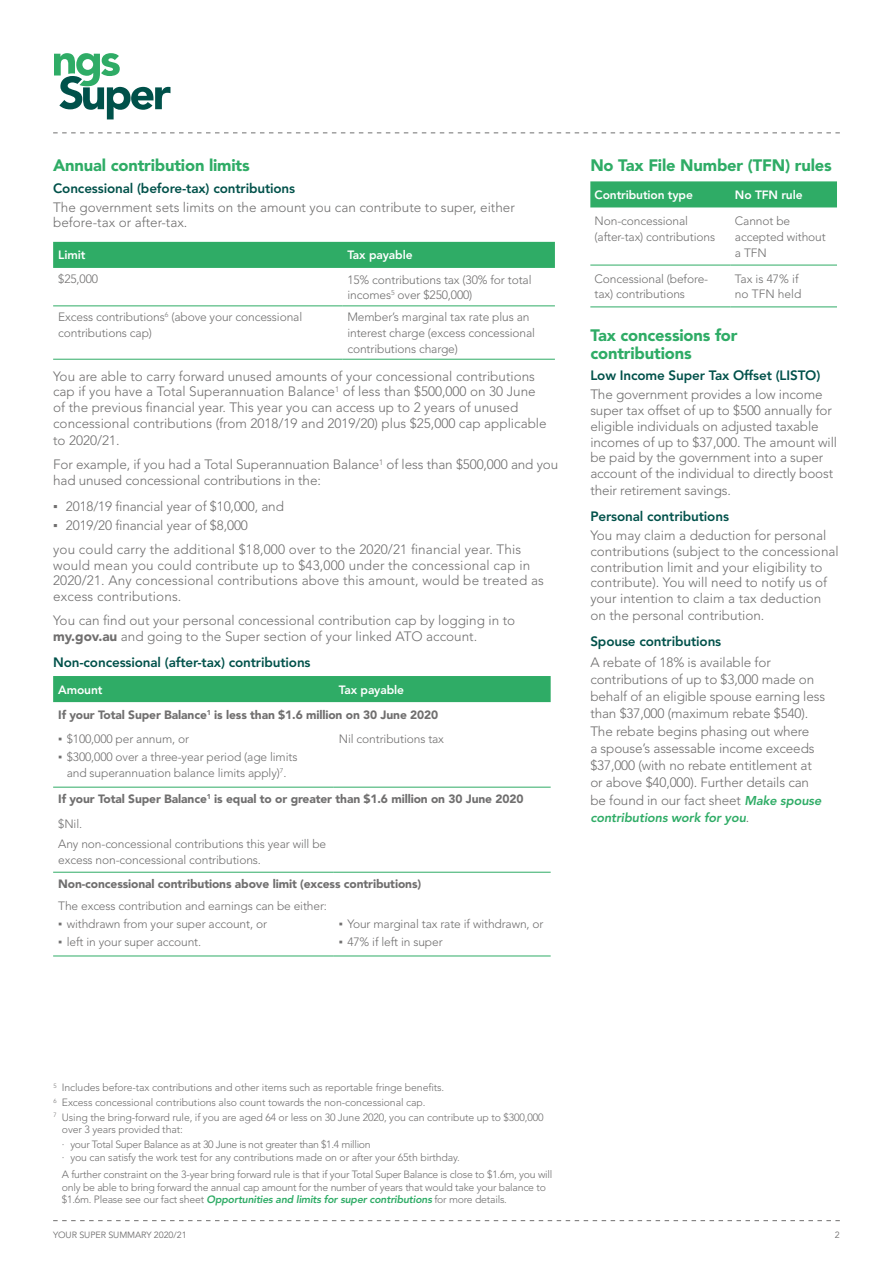
<style>
.page{position:relative;width:893px;height:1263px;background:#fff}
.page>*{position:absolute;margin:0;border:0;box-sizing:border-box;transform-origin:0 0}
.t1{font:900 16.5px/18px "Avenir LT Std";letter-spacing:-.01em;color:#2fac66}
.Body{font:300 13.5px/15.8px "Avenir LT Std";color:#706f6f}
.H5__Forest{font:800 13.5px "Avenir LT Std";letter-spacing:-.01em;color:#00514a}
.Body-2{font:italic 800 12.75px "Avenir LT Std";letter-spacing:-.01em;color:#2fac66}
.DL_Table_Body{font:300 12px/15.8px "Avenir LT Std";letter-spacing:-.01em;color:#706f6f}
.DL_Table_Body-2{font:900 12px "Avenir LT Std";letter-spacing:-.01em;color:#706f6f}
.Table_Body{font:300 12px/15.8px "Avenir LT Std";letter-spacing:-.01em;color:#706f6f}
.Table_Header{font:800 12px "Avenir LT Std";letter-spacing:-.01em;color:#fff}
.Footnote{font:300 10.5px/12.6px "Avenir LT Std";letter-spacing:-.01em;color:#706f6f}
.Footnote-2{font:300 10.5px "Avenir LT Std";letter-spacing:-.03em;color:#706f6f}
.t2{font:9px "Avenir LT Std";letter-spacing:-.01em;color:#706f6f}
.s1{font-family:"Arial Narrow";font-weight:400}
.s2{font-weight:900}
.s3{font-weight:800;font-style:italic;font-size:12.75px;color:#2fac66}
.s4{font-weight:300;font-style:normal;font-size:13.5px;color:#706f6f}
.s5{font-weight:800;font-style:italic;color:#2fac66}
</style>
<div class="page">
<svg style="left:53px;top:133px;width:787px;height:1px"></svg>
<svg style="left:53px;top:1220px;width:787px;height:1px"></svg>
<div style="left:53px;top:242px;width:502px;height:26px;background:#2fac66"></div>
<hr style="left:53px;top:305px;width:289px;height:1px;background:#2fac66">
<hr style="left:342px;top:305px;width:213px;height:1px;background:#2fac66">
<hr style="left:53px;top:359px;width:289px;height:1px;background:#2fac66">
<hr style="left:342px;top:359px;width:213px;height:1px;background:#2fac66">
<div style="left:53px;top:676px;width:498px;height:26px;background:#2fac66"></div>
<hr style="left:53px;top:787px;width:281px;height:1px;background:#2fac66">
<hr style="left:334px;top:787px;width:217px;height:1px;background:#2fac66">
<hr style="left:53px;top:872px;width:281px;height:1px;background:#2fac66">
<hr style="left:334px;top:872px;width:217px;height:1px;background:#2fac66">
<hr style="left:53px;top:955px;width:281px;height:1px;background:#2fac66">
<hr style="left:334px;top:955px;width:217px;height:1px;background:#2fac66">
<svg style="left:54px;top:53px;width:116px;height:66px"></svg>
<div style="left:590px;top:181px;width:247px;height:26px;background:#2fac66"></div>
<hr style="left:731px;top:265px;width:106px;height:1px;background:#2fac66">
<hr style="left:731px;top:306px;width:106px;height:1px;background:#2fac66">
<hr style="left:590px;top:265px;width:141px;height:1px;background:#2fac66">
<hr style="left:590px;top:306px;width:141px;height:1px;background:#2fac66">
<h3 class="t1" style="left:53px;top:156px;width:198px">Annual contribution limits</h3>
<p class="H5__Forest" style="left:53px;top:180px;width:244px">Concessional (before-tax) contributions</p>
<p class="Body" style="left:53px;top:199px;width:463px">The government sets limits on the amount you can contribute to super, either before-tax or after-tax.</p>
<p class="Table_Header" style="left:58px;top:248px;width:29px">Limit</p>
<p class="Table_Header" style="left:347px;top:248px;width:67px">Tax payable</p>
<p class="DL_Table_Body" style="left:58px;top:271px;width:41px">$25,000</p>
<p class="DL_Table_Body" style="left:347px;top:272px;width:186px">15% contributions tax (30% for total incomes<sup>5</sup> over $250,000)</p>
<p class="DL_Table_Body" style="left:58px;top:309px;width:245px">Excess contributions<sup>6</sup> (above your concessional contributions cap)</p>
<p class="DL_Table_Body" style="left:347px;top:309px;width:189px">Member’s marginal tax rate plus an interest charge (excess concessional contributions charge)</p>
<p class="Body" style="left:53px;top:368px;width:495px">You are able to carry forward unused amounts of your concessional contributions cap if you have a Total Superannuation Balance<sup>1</sup> of less than $500,000 on 30 June of the previous financial year. This year you can access up to 2 years of unused concessional contributions (from 2018/19 and 2019/20) plus $25,000 cap applicable</p>
<p class="Body" style="left:53px;top:433px;width:68px">to 2020/21.</p>
<p class="Body" style="left:53px;top:457px;width:507px">For example, if you had a Total Superannuation Balance<sup>1</sup> of less than $500,000 and you had unused concessional contributions in the:</p>
<p class="Body" style="left:53px;top:498px;width:232px"><span class="s1">▪</span> 2018/19 financial year of $10,000, and</p>
<p class="Body" style="left:53px;top:517px;width:196px"><span class="s1">▪</span> 2019/20 financial year of $8,000</p>
<p class="Body" style="left:53px;top:541px;width:492px">you could carry the additional $18,000 over to the 2020/21 financial year. This would mean you could contribute up to $43,000 under the concessional cap in 2020/21. Any concessional contributions above this amount, would be treated as excess contributions.</p>
<p class="Body" style="left:53px;top:613px;width:464px">You can find out your personal concessional contribution cap by logging in to <span class="s2">my.gov.au</span> and going to the Super section of your linked ATO account.</p>
<p class="H5__Forest" style="left:53px;top:654px;width:259px">Non-concessional (after-tax) contributions</p>
<p class="Table_Header" style="left:58px;top:682px;width:46px">Amount</p>
<p class="Table_Header" style="left:339px;top:682px;width:67px">Tax payable</p>
<p class="DL_Table_Body-2" style="left:58px;top:708px;width:382px">If your Total Super Balance<sup>1</sup> is less than $1.6 million on 30 June 2020</p>
<p class="DL_Table_Body" style="left:58px;top:731px;width:132px"><span class="s1">▪</span> $100,000 per annum, or</p>
<p class="DL_Table_Body" style="left:58px;top:749px;width:241px;text-align:center"><span class="s1">▪</span> $300,000 over a three-year period (age limits and superannuation balance limits apply)<sup>7</sup>.</p>
<p class="DL_Table_Body" style="left:339px;top:731px;width:107px">Nil contributions tax</p>
<p class="DL_Table_Body-2" style="left:58px;top:791px;width:467px">If your Total Super Balance<sup>1</sup> is equal to or greater than $1.6 million on 30 June 2020</p>
<p class="DL_Table_Body" style="left:58px;top:816px;width:25px">$Nil.</p>
<p class="DL_Table_Body" style="left:58px;top:836px;width:269px">Any non-concessional contributions this year will be excess non-concessional contributions.</p>
<p class="DL_Table_Body-2" style="left:58px;top:876px;width:364px">Non-concessional contributions above limit (excess contributions)</p>
<p class="DL_Table_Body" style="left:58px;top:898px;width:270px">The excess contribution and earnings can be either:</p>
<p class="DL_Table_Body" style="left:58px;top:916px;width:210px"><span class="s1">▪</span> withdrawn from your super account, or</p>
<p class="DL_Table_Body" style="left:58px;top:933px;width:145px"><span class="s1">▪</span> left in your super account.</p>
<p class="DL_Table_Body" style="left:339px;top:916px;width:206px"><span class="s1">▪</span> Your marginal tax rate if withdrawn, or</p>
<p class="DL_Table_Body" style="left:339px;top:933px;width:105px"><span class="s1">▪</span> 47% if left in super</p>
<h3 class="t1" style="left:590px;top:156px;width:243px">No Tax File Number (TFN) rules</h3>
<p class="Table_Header" style="left:595px;top:188px;width:100px">Contribution type</p>
<p class="Table_Header" style="left:735px;top:188px;width:69px">No TFN rule</p>
<p class="Table_Body" style="left:595px;top:213px;width:122px">Non-concessional (after-tax) contributions</p>
<p class="Table_Body" style="left:735px;top:213px;width:92px">Cannot be accepted without a TFN</p>
<p class="Table_Body" style="left:595px;top:271px;width:115px">Concessional (before&shy;tax) contributions</p>
<p class="Table_Body" style="left:735px;top:271px;width:68px">Tax is 47% if no TFN held</p>
<h3 class="t1" style="left:590px;top:326px;width:149px">Tax concessions for contributions</h3>
<p class="H5__Forest" style="left:590px;top:368px;width:232px">Low Income Super Tax Offset (LISTO)</p>
<p class="Body" style="left:590px;top:387px;width:248px">The government provides a low income super tax offset of up to $500 annually for eligible individuals on adjusted taxable incomes of up to $37,000. The amount will be paid by the government into a super account of the individual to directly boost</p>
<p class="Body" style="left:590px;top:483px;width:142px">their retirement savings.</p>
<p class="H5__Forest" style="left:590px;top:508px;width:140px">Personal contributions</p>
<p class="Body" style="left:590px;top:528px;width:250px">You may claim a deduction for personal contributions (subject to the concessional contribution limit and your eligibility to contribute). You will need to notify us of your intention to claim a tax deduction</p>
<p class="Body" style="left:590px;top:608px;width:176px">on the personal contribution.</p>
<p class="H5__Forest" style="left:590px;top:633px;width:132px">Spouse contributions</p>
<p class="Body" style="left:590px;top:653px;width:236px;line-height:17.2px">A rebate of 18% is available for contributions of up to $3,000 made on behalf of an eligible spouse earning less than $37,000 (maximum rebate $540).<br>The rebate begins phasing out where<br>a spouse’s assessable income exceeds $37,000 (with no rebate entitlement at or above $40,000). Further details can be found in our fact sheet <span class="s3">Make spouse</span></p>
<p class="Body-2" style="left:590px;top:810px;width:161px">contributions work for you<span class="s4">.</span></p>
<p class="Footnote" style="left:53px;top:1081px;width:392px"><sup>5</sup> Includes before-tax contributions and other items such as reportable fringe benefits.</p>
<p class="Footnote" style="left:53px;top:1096px;width:374px"><sup>6</sup> Excess concessional contributions also count towards the non-concessional cap.</p>
<p class="Footnote" style="left:62px;top:1111px;width:483px;text-indent:-9px"><sup>7</sup> Using the bring-forward rule, if you are aged 64 or less on 30 June 2020, you can contribute up to $300,000 over 3 years provided that:</p>
<p class="Footnote-2" style="left:62px;top:1138px;width:310px">· your Total Super Balance as at 30 June is not greater than $1.4 million</p>
<p class="Footnote" style="left:62px;top:1151px;width:399px">· you can satisfy the work test for any contributions made on or after your 65th birthday.</p>
<p class="Footnote" style="left:62px;top:1168px;width:492px">A further constraint on the 3-year bring forward rule is that if your Total Super Balance is close to $1.6m, you will only be able to bring forward the annual cap amount for the number of years that would take your balance to $1.6m. Please see our fact sheet <span class="s5">Opportunities and limits for super contributions</span> for more details.</p>
<p class="t2" style="left:53px;top:1230px;width:135px">YOUR SUPER SUMMARY 2020/21</p>
<p class="t2" style="left:835px;top:1230px;width:7px">2</p>
</div>
